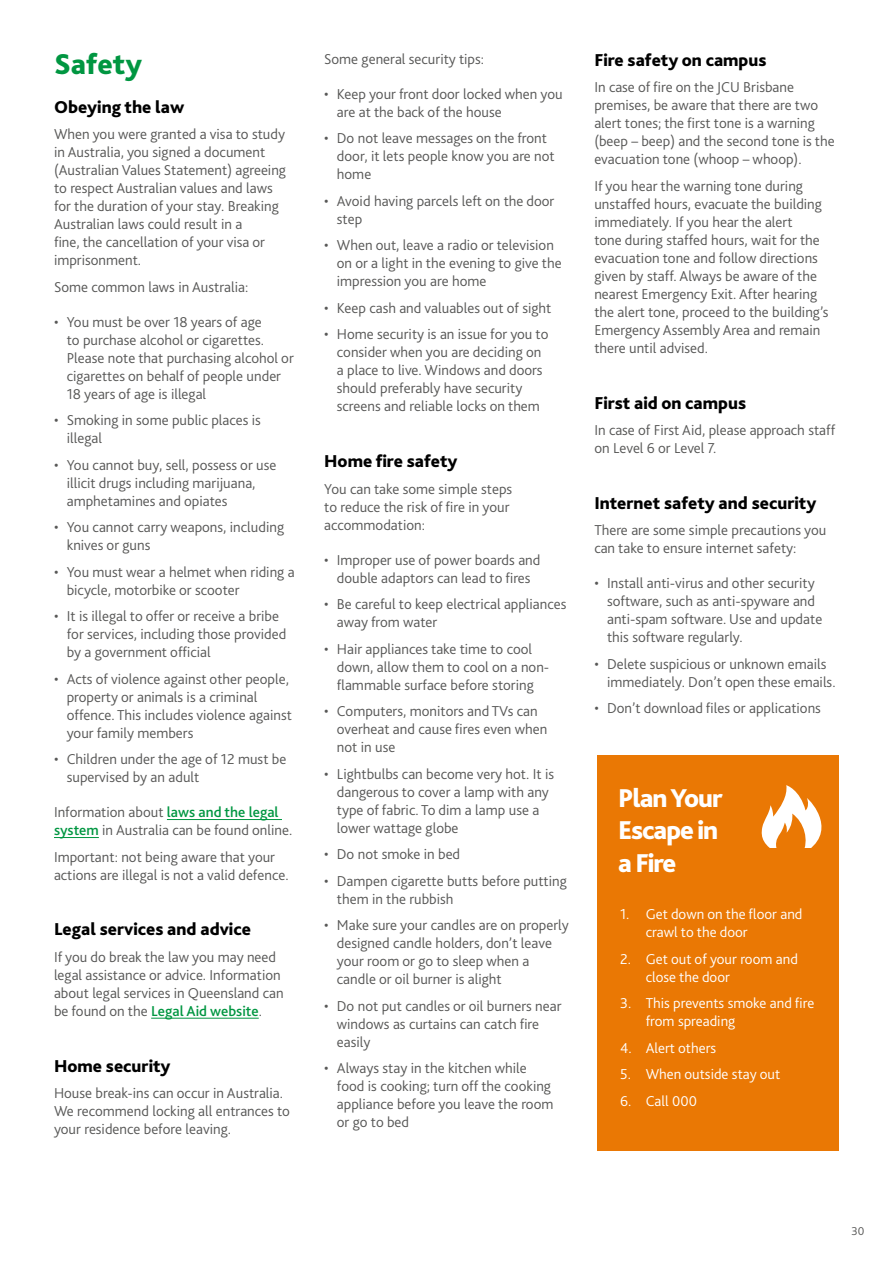
<style>
.page{position:relative;width:893px;height:1263px;background:#fff}
.page>*{position:absolute;margin:0;border:0;box-sizing:border-box;transform-origin:0 0}
.t1{font:800 30px "Bliss 2";color:#009641}
.t2{font:800 27px/32.4px "Bliss 2";letter-spacing:-.04em;color:#fff}
.t3{font:800 18px "Bliss 2";color:#000}
.t4{font:300 15px/18px "Bliss 2";color:#575756}
.t5{font:300 15px/18px "Bliss 2";color:#fff}
.t6{font:300 12px "Bliss 2";color:#575756}
.s1{font-weight:500;color:#009641}
</style>
<div class="page">
<hr style="left:167px;top:819px;width:115px;height:1px;background:#009641">
<hr style="left:54px;top:837px;width:45px;height:1px;background:#009641">
<hr style="left:151px;top:1018px;width:108px;height:1px;background:#009641">
<div style="left:597px;top:755px;width:242px;height:395px;background:#ea7804"></div>
<svg style="left:761px;top:785px;width:61px;height:62px"></svg>
<h1 class="t1" style="left:54px;top:45px;width:89px">Safety</h1>
<p class="t3" style="left:54px;top:95px;width:132px">Obeying the law</p>
<p class="t4" style="left:54px;top:125px;width:234px">When you were granted a visa to study in Australia, you signed a document (Australian Values Statement) agreeing to respect Australian values and laws for the duration of your stay. Breaking Australian laws could result in a<br>fine, the cancellation of your visa or imprisonment.</p>
<p class="t4" style="left:54px;top:278px;width:196px">Some common laws in Australia:</p>
<p class="t4" style="left:67px;top:313px;width:229px;text-indent:-13px">• You must be over 18 years of age<br>to purchase alcohol or cigarettes.<br>Please note that purchasing alcohol or cigarettes on behalf of people under 18 years of age is illegal</p>
<p class="t4" style="left:67px;top:411px;width:196px;text-indent:-13px">• Smoking in some public places is illegal</p>
<p class="t4" style="left:67px;top:456px;width:211px;text-indent:-13px">• You cannot buy, sell, possess or use illicit drugs including marijuana, amphetamines and opiates</p>
<p class="t4" style="left:67px;top:518px;width:219px;text-indent:-13px">• You cannot carry weapons, including knives or guns</p>
<p class="t4" style="left:67px;top:563px;width:229px;text-indent:-13px">• You must wear a helmet when riding a bicycle, motorbike or scooter</p>
<p class="t4" style="left:67px;top:607px;width:221px;text-indent:-13px">• It is illegal to offer or receive a bribe for services, including those provided by a government official</p>
<p class="t4" style="left:67px;top:670px;width:227px;text-indent:-13px">• Acts of violence against other people, property or animals is a criminal offence. This includes violence against your family members</p>
<p class="t4" style="left:67px;top:750px;width:221px;text-indent:-13px">• Children under the age of 12 must be supervised by an adult</p>
<p class="t4" style="left:54px;top:803px;width:240px">Information about <span class="s1">laws and the legal system</span> in Australia can be found online.</p>
<p class="t4" style="left:54px;top:848px;width:236px">Important: not being aware that your actions are illegal is not a valid defence.</p>
<p class="t3" style="left:54px;top:918px;width:198px">Legal services and advice</p>
<p class="t4" style="left:54px;top:948px;width:231px">If you do break the law you may need legal assistance or advice. Information about legal services in Queensland can be found on the <span class="s1">Legal Aid website</span>.</p>
<p class="t3" style="left:54px;top:1054px;width:118px">Home security</p>
<p class="t4" style="left:54px;top:1084px;width:237px">House break-ins can occur in Australia.<br>We recommend locking all entrances to your residence before leaving.</p>
<p class="t4" style="left:324px;top:50px;width:161px">Some general security tips:</p>
<p class="t4" style="left:337px;top:85px;width:227px;text-indent:-13px">• Keep your front door locked when you are at the back of the house</p>
<p class="t4" style="left:337px;top:129px;width:219px;text-indent:-13px">• Do not leave messages on the front door, it lets people know you are not home</p>
<p class="t4" style="left:337px;top:192px;width:219px;text-indent:-13px">• Avoid having parcels left on the door step</p>
<p class="t4" style="left:337px;top:236px;width:226px;text-indent:-13px">• When out, leave a radio or television on or a light in the evening to give the impression you are home</p>
<p class="t4" style="left:324px;top:299px;width:229px">• Keep cash and valuables out of sight</p>
<p class="t4" style="left:337px;top:325px;width:213px;text-indent:-13px">• Home security is an issue for you to consider when you are deciding on a place to live. Windows and doors should preferably have security screens and reliable locks on them</p>
<p class="t3" style="left:324px;top:450px;width:135px">Home fire safety</p>
<p class="t4" style="left:324px;top:480px;width:190px">You can take some simple steps to reduce the risk of fire in your accommodation:</p>
<p class="t4" style="left:324px;top:551px;width:218px;text-align:center">• Improper use of power boards and double adaptors can lead to fires</p>
<p class="t4" style="left:337px;top:595px;width:231px;text-indent:-13px">• Be careful to keep electrical appliances away from water</p>
<p class="t4" style="left:337px;top:640px;width:214px;text-indent:-13px">• Hair appliances take time to cool down, allow them to cool on a non&shy;flammable surface before storing</p>
<p class="t4" style="left:337px;top:702px;width:212px;text-indent:-13px">• Computers, monitors and TVs can overheat and cause fires even when not in use</p>
<p class="t4" style="left:337px;top:765px;width:219px;text-indent:-13px">• Lightbulbs can become very hot. It is dangerous to cover a lamp with any type of fabric. To dim a lamp use a lower wattage globe</p>
<p class="t4" style="left:324px;top:845px;width:138px">• Do not smoke in bed</p>
<p class="t4" style="left:337px;top:872px;width:231px;text-indent:-13px">• Dampen cigarette butts before putting them in the rubbish</p>
<p class="t4" style="left:337px;top:916px;width:233px;text-indent:-13px">• Make sure your candles are on properly designed candle holders, don’t leave your room or go to sleep when a candle or oil burner is alight</p>
<p class="t4" style="left:337px;top:997px;width:226px;text-indent:-13px">• Do not put candles or oil burners near windows as curtains can catch fire easily</p>
<p class="t4" style="left:337px;top:1059px;width:218px;text-indent:-13px">• Always stay in the kitchen while food is cooking; turn off the cooking appliance before you leave the room or go to bed</p>
<p class="t3" style="left:594px;top:49px;width:174px">Fire safety on campus</p>
<p class="t4" style="left:594px;top:78px;width:242px">In case of fire on the JCU Brisbane premises, be aware that there are two alert tones; the first tone is a warning (beep – beep) and the second tone is the evacuation tone (whoop – whoop).</p>
<p class="t4" style="left:594px;top:177px;width:236px">If you hear the warning tone during unstaffed hours, evacuate the building immediately. If you hear the alert<br>tone during staffed hours, wait for the evacuation tone and follow directions given by staff. Always be aware of the nearest Emergency Exit. After hearing the alert tone, proceed to the building’s Emergency Assembly Area and remain there until advised.</p>
<p class="t3" style="left:594px;top:391px;width:153px">First aid on campus</p>
<p class="t4" style="left:594px;top:421px;width:242px">In case of First Aid, please approach staff on Level 6 or Level 7.</p>
<p class="t3" style="left:594px;top:491px;width:224px">Internet safety and security</p>
<p class="t4" style="left:594px;top:521px;width:234px">There are some simple precautions you can take to ensure internet safety:</p>
<p class="t4" style="left:607px;top:574px;width:217px;text-indent:-13px">• Install anti-virus and other security software, such as anti-spyware and anti-spam software. Use and update this software regularly.</p>
<p class="t4" style="left:607px;top:655px;width:230px;text-indent:-13px">• Delete suspicious or unknown emails immediately. Don’t open these emails.</p>
<p class="t4" style="left:594px;top:699px;width:228px">• Don’t download files or applications</p>
<h2 class="t2" style="left:618px;top:781px;width:106px">Plan Your<br>Escape in a Fire</h2>
<p class="t5" style="left:646px;top:905px;width:158px;text-indent:-26px">1. Get down on the floor and crawl to the door</p>
<p class="t5" style="left:646px;top:949px;width:154px;text-indent:-26px">2. Get out of your room and close the door</p>
<p class="t5" style="left:646px;top:994px;width:170px;text-indent:-26px">3. This prevents smoke and fire from spreading</p>
<p class="t5" style="left:620px;top:1038px;width:98px">4. Alert others</p>
<p class="t5" style="left:620px;top:1065px;width:162px">5. When outside stay out</p>
<p class="t5" style="left:620px;top:1091px;width:78px">6. Call 000</p>
<p class="t6" style="left:851px;top:1223px;width:14px">30</p>
</div>
